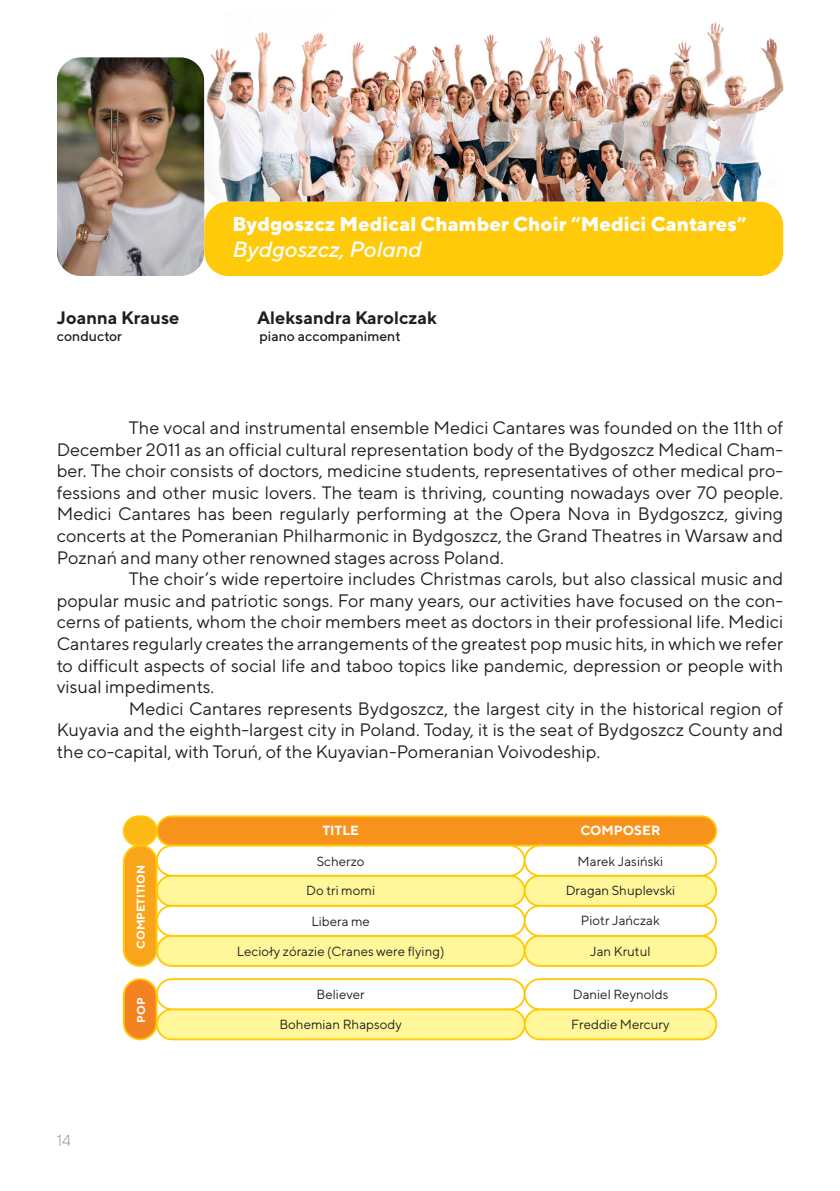
<style>
.page{position:relative;width:840px;height:1191px;background:#fff}
.page>*{position:absolute;margin:0;border:0;box-sizing:border-box;transform-origin:0 0}
.t1{font:italic 500 22px "TT Norms";color:#fff}
.t2{font:800 20px "TT Norms";color:#fff}
.t3{font:18px/21.6px "TT Norms";color:#231f20;text-align:justify}
.t4{font:700 18px "TT Norms";color:#231f20}
.t5{font:300 16px "TT Norms";color:#939598}
.t6{font:500 14px "TT Norms";color:#231f20}
.t7{font:13.2px "TT Norms";color:#231f20}
.t8{font:700 13.2px "TT Norms";color:#fff}
.t9{font:700 11.4px "TT Norms";color:#fff}
</style>
<div class="page">
<img style="left:57px;top:57px;width:147px;height:219px">
<div style="left:204px;top:201px;width:578px;height:75px;background:#feca0a;border-radius:24px"></div>
<img style="left:204px;top:22px;width:578px;height:179px">
<div style="left:157px;top:1009px;width:367px;height:30px;background:#fff79a;border-radius:15px"></div>
<div style="left:156px;top:1008px;width:369px;height:32px;border:2px solid #feca0a;border-radius:15px"></div>
<div style="left:524px;top:1009px;width:191px;height:30px;background:#fff79a;border-radius:15px"></div>
<div style="left:523px;top:1008px;width:193px;height:32px;border:2px solid #feca0a;border-radius:15px"></div>
<div style="left:124px;top:816px;width:32px;height:29px;background:#fcb814;border-radius:15px"></div>
<div style="left:123px;top:815px;width:34px;height:31px;border:2px solid #feca0a;border-radius:15px"></div>
<div style="left:157px;top:816px;width:558px;height:29px;background:#f7931d;border-radius:15px"></div>
<div style="left:156px;top:815px;width:560px;height:31px;border:2px solid #feca0a;border-radius:15px"></div>
<div style="left:157px;top:936px;width:367px;height:30px;background:#fff79a;border-radius:15px"></div>
<div style="left:156px;top:935px;width:369px;height:32px;border:2px solid #feca0a;border-radius:15px"></div>
<div style="left:156px;top:904px;width:369px;height:32px;border:2px solid #feca0a;border-radius:15px"></div>
<div style="left:157px;top:875px;width:367px;height:30px;background:#fff79a;border-radius:15px"></div>
<div style="left:156px;top:874px;width:369px;height:32px;border:2px solid #feca0a;border-radius:15px"></div>
<div style="left:156px;top:844px;width:369px;height:32px;border:2px solid #feca0a;border-radius:15px"></div>
<div style="left:524px;top:936px;width:191px;height:30px;background:#fff79a;border-radius:15px"></div>
<div style="left:523px;top:935px;width:193px;height:32px;border:2px solid #feca0a;border-radius:15px"></div>
<div style="left:523px;top:904px;width:193px;height:32px;border:2px solid #feca0a;border-radius:15px"></div>
<div style="left:524px;top:875px;width:191px;height:30px;background:#fff79a;border-radius:15px"></div>
<div style="left:523px;top:874px;width:193px;height:32px;border:2px solid #feca0a;border-radius:15px"></div>
<div style="left:523px;top:844px;width:193px;height:32px;border:2px solid #feca0a;border-radius:15px"></div>
<div style="left:124px;top:845px;width:32px;height:121px;background:#f9a51b;border-radius:16px"></div>
<div style="left:123px;top:844px;width:34px;height:123px;border:2px solid #feca0a;border-radius:16px"></div>
<div style="left:156px;top:978px;width:369px;height:32px;border:2px solid #feca0a;border-radius:15px"></div>
<div style="left:523px;top:978px;width:193px;height:32px;border:2px solid #feca0a;border-radius:15px"></div>
<div style="left:124px;top:979px;width:32px;height:60px;background:#f58220;border-radius:16px"></div>
<div style="left:123px;top:978px;width:34px;height:62px;border:2px solid #feca0a;border-radius:16px"></div>
<p class="t2" style="left:232px;top:211px;width:516px">Bydgoszcz Medical Chamber Choir “Medici Cantares”</p>
<p class="t1" style="left:232px;top:236px;width:191px">Bydgoszcz, Poland</p>
<p class="t4" style="left:57px;top:306px;width:124px">Joanna Krause</p>
<p class="t4" style="left:257px;top:306px;width:181px">Aleksandra Karolczak</p>
<p class="t6" style="left:57px;top:327px;width:67px">conductor</p>
<p class="t6" style="left:259px;top:327px;width:143px">piano accompaniment</p>
<p class="t3" style="left:57px;top:416px;width:727px;text-indent:72px">The vocal and instrumental ensemble Medici Cantares was founded on the 11th of December 2011 as an official cultural representation body of the Bydgoszcz Medical Cham&shy;ber. The choir consists of doctors, medicine students, representatives of other medical pro&shy;fessions and other music lovers. The team is thriving, counting nowadays over 70 people.<br>Medici Cantares has been regularly performing at the Opera Nova in Bydgoszcz, giving concerts at the Pomeranian Philharmonic in Bydgoszcz, the Grand Theatres in Warsaw and Poznań and many other renowned stages across Poland.</p>
<p class="t3" style="left:57px;top:567px;width:727px;text-indent:72px">The choir’s wide repertoire includes Christmas carols, but also classical music and popular music and patriotic songs. For many years, our activities have focused on the con&shy;cerns of patients, whom the choir members meet as doctors in their professional life. Medici Cantares regularly creates the arrangements of the greatest pop music hits, in which we refer to difficult aspects of social life and taboo topics like pandemic, depression or people with visual impediments.</p>
<p class="t3" style="left:57px;top:697px;width:727px;text-indent:72px">Medici Cantares represents Bydgoszcz, the largest city in the historical region of Kuyavia and the eighth-largest city in Poland. Today, it is the seat of Bydgoszcz County and the co-capital, with Toruń, of the Kuyavian-Pomeranian Voivodeship.</p>
<p class="t5" style="left:57px;top:1130px;width:16px">14</p>
<p class="t9" style="left:134px;top:948px;width:85px;rotate:-90deg">COMPETITION</p>
<p class="t9" style="left:134px;top:1022px;width:27px;rotate:-90deg">POP</p>
<p class="t8" style="left:322px;top:822px;width:38px">TITLE</p>
<p class="t8" style="left:580px;top:822px;width:81px">COMPOSER</p>
<p class="t7" style="left:316px;top:853px;width:49px">Scherzo</p>
<p class="t7" style="left:577px;top:853px;width:87px">Marek Jasiński</p>
<p class="t7" style="left:565px;top:882px;width:111px">Dragan Shuplevski</p>
<p class="t7" style="left:306px;top:882px;width:70px">Do tri momi</p>
<p class="t7" style="left:311px;top:912px;width:60px">Libera me</p>
<p class="t7" style="left:580px;top:912px;width:80px">Piotr Jańczak</p>
<p class="t7" style="left:237px;top:943px;width:209px">Lecioły zórazie (Cranes were flying)</p>
<p class="t7" style="left:590px;top:943px;width:62px">Jan Krutul</p>
<p class="t7" style="left:316px;top:986px;width:50px">Believer</p>
<p class="t7" style="left:572px;top:986px;width:97px">Daniel Reynolds</p>
<p class="t7" style="left:279px;top:1016px;width:124px">Bohemian Rhapsody</p>
<p class="t7" style="left:571px;top:1015px;width:100px">Freddie Mercury</p>
</div>
